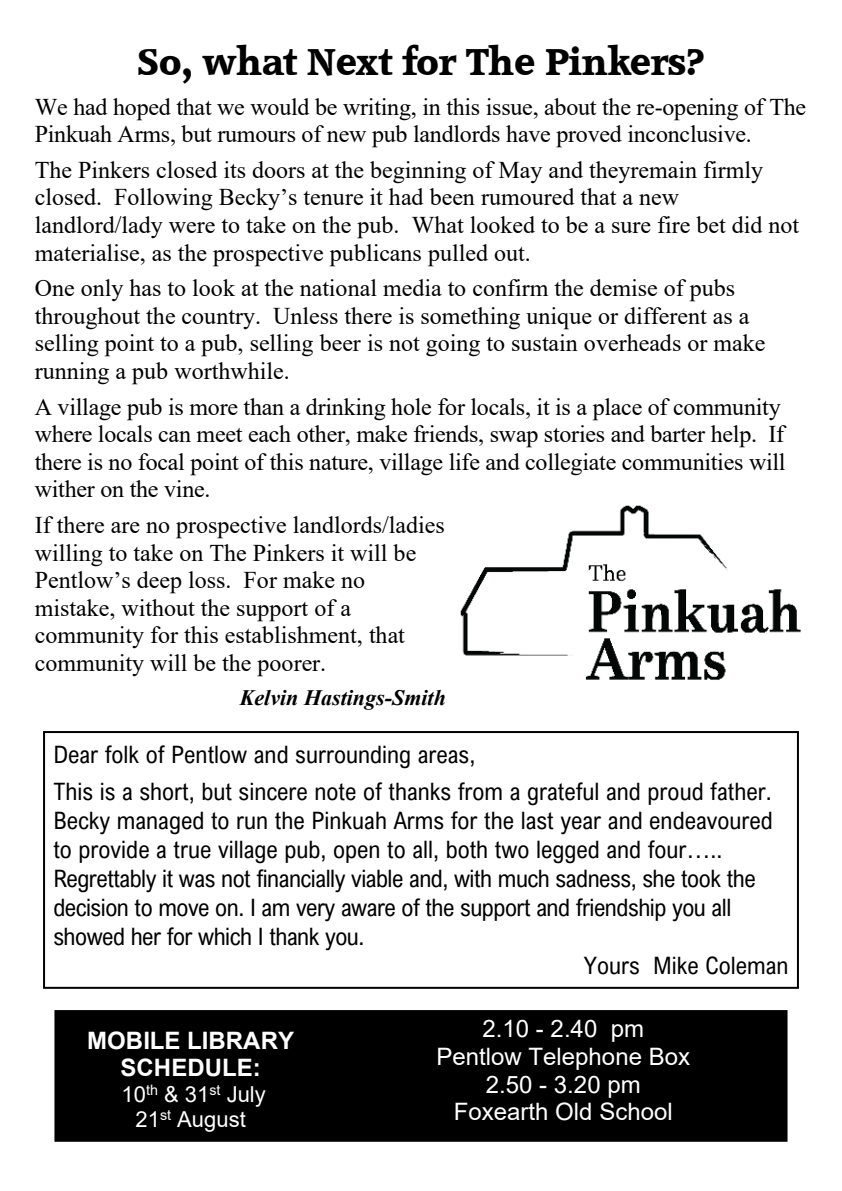
<style>
.page{position:relative;width:842px;height:1191px;background:#fff}
.page>*{position:absolute;margin:0;border:0;box-sizing:border-box;transform-origin:0 0}
.t1{font:36px "Accord SF Bold";color:#000}
.t2{font:24px/27.6px "Times New Roman";color:#000}
.t3{font:24px/37px "Arial Nova Cond";color:#000}
.t4{font:24px "Arial Nova Cond";letter-spacing:-.02em;color:#000}
.t5{font:24px/27.6px "Arial";color:#fff;text-align:center}
.t6{font:700 24px/27.6px "Arial";color:#fff;text-align:center}
.t7{font:22px/25.2px "Arial";color:#fff;text-align:center}
.t8{font:italic 700 22px "Times New Roman";color:#000}
</style>
<div class="page">
<img style="left:460px;top:505px;width:341px;height:175px">
<div style="left:43px;top:731px;width:756px;height:257px;border:2px solid #000"></div>
<div style="left:56px;top:1011px;width:730px;height:129px;background:#000"></div>
<div style="left:54px;top:1010px;width:733px;height:131px;border:3px solid #000"></div>
<div style="left:340px;top:1013px;width:447px;height:121px;background:#000"></div>
<div style="left:55px;top:1012px;width:271px;height:128px;background:#000"></div>
<h1 class="t1" style="left:138px;top:44px;width:568px">So, what Next for The Pinkers?</h1>
<p class="t2" style="left:35px;top:95px;width:773px">We had hoped that we would be writing, in this issue, about the re-opening of The<br>Pinkuah Arms, but rumours of new pub landlords have proved inconclusive.</p>
<p class="t2" style="left:35px;top:158px;width:766px">The Pinkers closed its doors at the beginning of May and theyremain firmly closed. Following Becky’s tenure it had been rumoured that a new landlord/lady were to take on the pub. What looked to be a sure fire bet did not materialise, as the prospective publicans pulled out.</p>
<p class="t2" style="left:35px;top:277px;width:732px">One only has to look at the national media to confirm the demise of pubs throughout the country. Unless there is something unique or different as a selling point to a pub, selling beer is not going to sustain overheads or make running a pub worthwhile.</p>
<p class="t2" style="left:35px;top:395px;width:752px">A village pub is more than a drinking hole for locals, it is a place of community where locals can meet each other, make friends, swap stories and barter help. If there is no focal point of this nature, village life and collegiate communities will wither on the vine.</p>
<p class="t2" style="left:35px;top:513px;width:411px">If there are no prospective landlords/ladies willing to take on The Pinkers it will be Pentlow’s deep loss. For make no mistake, without the support of a community for this establishment, that community will be the poorer.</p>
<p class="t8" style="left:240px;top:690px;width:208px">Kelvin Hastings-Smith</p>
<p class="t3" style="left:53px;top:738px;width:720px">Dear folk of Pentlow and surrounding areas,<br>This is a short, but sincere note of thanks from a grateful and proud father.</p>
<p class="t3" style="left:53px;top:804px;width:721px">Becky managed to run the Pinkuah Arms for the last year and endeavoured</p>
<p class="t3" style="left:53px;top:833px;width:671px">to provide a true village pub, open to all, both two legged and four…..</p>
<p class="t4" style="left:53px;top:869px;width:704px">Regrettably it was not financially viable and, with much sadness, she took the</p>
<p class="t4" style="left:53px;top:898px;width:679px">decision to move on. I am very aware of the support and friendship you all</p>
<p class="t4" style="left:53px;top:927px;width:313px">showed her for which I thank you.</p>
<p class="t3" style="left:584px;top:949px;width:206px">Yours Mike Coleman</p>
<p class="t6" style="left:87px;top:1028px;width:208px">MOBILE LIBRARY<br>SCHEDULE:</p>
<p class="t7" style="left:122px;top:1083px;width:146px">10<sup>th</sup> &amp; 31<sup>st</sup> July<br>21<sup>st</sup> August</p>
<p class="t5" style="left:436px;top:1017px;width:255px">2.10 - 2.40 pm<br>Pentlow Telephone Box<br>2.50 - 3.20 pm<br>Foxearth Old School</p>
</div>
